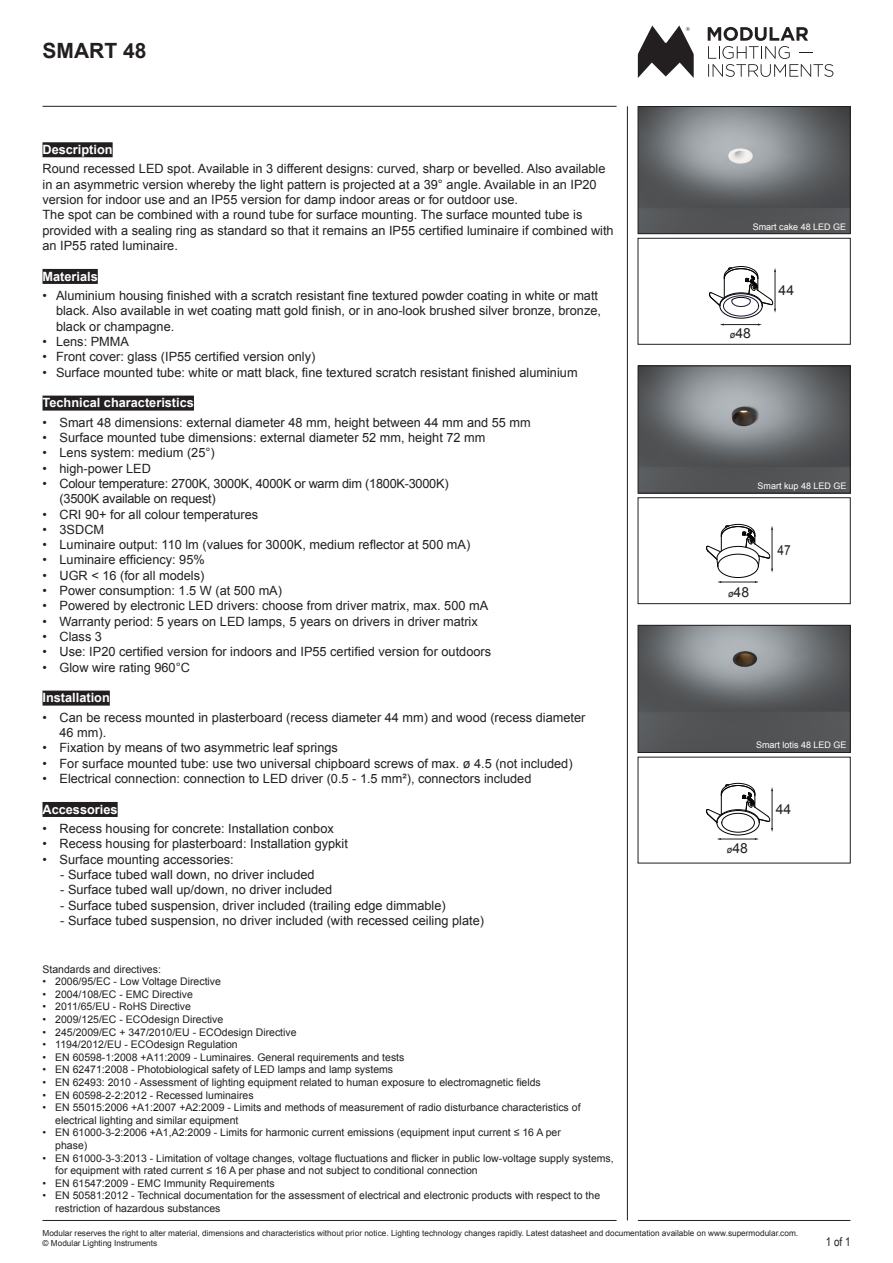
<style>
.page{position:relative;width:893px;height:1263px;background:#fff}
.page>*{position:absolute;margin:0;border:0;box-sizing:border-box;transform-origin:0 0}
.t1{font:700 21px "Arial";color:#231f20}
.t2{font:13.95px "Arial";letter-spacing:-.005em;color:#231f20}
.t3{font:13.95px "Arial";letter-spacing:-.005em;color:#231f20;scale:.85 1}
.t4{font:12.75px/15.3px "Arial";color:#231f20}
.t5{font:12.75px "Arial";letter-spacing:-.02em;color:#231f20}
.t6{font:700 12.75px "Arial";color:#fff}
.t7{font:12px "Arial Narrow";color:#231f20}
.t8{font:10.5px/12.6px "Arial";color:#231f20}
.t9{font:9px "Arial";color:#fff}
.t10{font:8.25px "Arial";color:#231f20}
.s1{font-style:italic;font-size:9.6px}
</style>
<div class="page">
<div style="left:43px;top:142px;width:70px;height:15px;background:#231f20"></div>
<div style="left:43px;top:269px;width:55px;height:15px;background:#231f20"></div>
<div style="left:43px;top:396px;width:151px;height:15px;background:#231f20"></div>
<div style="left:43px;top:691px;width:67px;height:15px;background:#231f20"></div>
<div style="left:43px;top:802px;width:75px;height:15px;background:#231f20"></div>
<hr style="left:43px;top:106px;width:574px;height:1px;background:#231f20">
<hr style="left:627px;top:106px;width:1px;height:1114px;background:#231f20">
<hr style="left:638px;top:1220px;width:212px;height:1px;background:#231f20">
<hr style="left:43px;top:1220px;width:574px;height:1px;background:#231f20">
<img style="left:640px;top:108px;width:208px;height:124px">
<div style="left:638px;top:106px;width:212px;height:128px;border:1px solid #231f20"></div>
<hr style="left:723px;top:324px;width:36px;height:1px;background:#231f20">
<div style="left:720px;top:293px;width:42px;height:25px;border:1px solid #040503;border-radius:50%"></div>
<div style="left:723px;top:296px;width:36px;height:20px;border:1px solid #16173d;border-radius:50%"></div>
<svg style="left:709px;top:266px;width:67px;height:47px"></svg>
<div style="left:638px;top:238px;width:212px;height:106px;border:1px solid #231f20"></div>
<img style="left:640px;top:368px;width:208px;height:123px">
<div style="left:638px;top:366px;width:212px;height:127px;border:1px solid #231f20"></div>
<hr style="left:720px;top:582px;width:36px;height:1px;background:#231f20">
<div style="left:718px;top:554px;width:41px;height:24px;border:1px solid #040503;border-radius:50%"></div>
<svg style="left:706px;top:524px;width:67px;height:48px"></svg>
<div style="left:638px;top:497px;width:212px;height:107px;border:1px solid #231f20"></div>
<img style="left:640px;top:627px;width:208px;height:124px">
<div style="left:638px;top:625px;width:212px;height:128px;border:1px solid #231f20"></div>
<hr style="left:720px;top:839px;width:36px;height:1px;background:#231f20">
<div style="left:717px;top:810px;width:42px;height:25px;border:1px solid #040503;border-radius:50%"></div>
<svg style="left:706px;top:783px;width:67px;height:49px"></svg>
<svg style="left:708px;top:27px;width:125px;height:50px"></svg>
<svg style="left:638px;top:26px;width:56px;height:52px"></svg>
<p class="t1" style="left:43px;top:36px;width:105px">SMART 48</p>
<p class="t6" style="left:43px;top:141px;width:72px">Description</p>
<p class="t4" style="left:43px;top:161px;width:564px">Round recessed LED spot. Available in 3 different designs: curved, sharp or bevelled. Also available in an asymmetric version whereby the light pattern is projected at a 39° angle. Available in an IP20 version for indoor use and an IP55 version for damp indoor areas or for outdoor use.</p>
<p class="t4" style="left:43px;top:207px;width:573px">The spot can be combined with a round tube for surface mounting. The surface mounted tube is provided with a sealing ring as standard so that it remains an IP55 certified luminaire if combined with an IP55 rated luminaire.</p>
<p class="t6" style="left:43px;top:268px;width:57px">Materials</p>
<p class="t4" style="left:56px;top:288px;width:546px;text-indent:-14px">• Aluminium housing finished with a scratch resistant fine textured powder coating in white or matt black. Also available in wet coating matt gold finish, or in ano-look brushed silver bronze, bronze, black or champagne.</p>
<p class="t4" style="left:43px;top:334px;width:88px">• Lens: PMMA</p>
<p class="t4" style="left:43px;top:349px;width:274px">• Front cover: glass (IP55 certified version only)</p>
<p class="t4" style="left:43px;top:365px;width:537px">• Surface mounted tube: white or matt black, fine textured scratch resistant finished aluminium</p>
<p class="t6" style="left:43px;top:394px;width:153px">Technical characteristics</p>
<p class="t4" style="left:43px;top:415px;width:490px">• Smart 48 dimensions: external diameter 48 mm, height between 44 mm and 55 mm</p>
<p class="t4" style="left:43px;top:430px;width:444px">• Surface mounted tube dimensions: external diameter 52 mm, height 72 mm</p>
<p class="t4" style="left:43px;top:445px;width:174px">• Lens system: medium (25°)</p>
<p class="t4" style="left:43px;top:461px;width:110px">• high-power LED</p>
<p class="t5" style="left:43px;top:475px;width:408px">• Colour temperature: 2700K, 3000K, 4000K or warm dim (1800K-3000K)</p>
<p class="t5" style="left:60px;top:490px;width:158px">(3500K available on request)</p>
<p class="t4" style="left:43px;top:507px;width:217px">• CRI 90+ for all colour temperatures</p>
<p class="t4" style="left:43px;top:522px;width:63px">• 3SDCM</p>
<p class="t4" style="left:43px;top:537px;width:429px">• Luminaire output: 110 lm (values for 3000K, medium reflector at 500 mA)</p>
<p class="t4" style="left:43px;top:552px;width:164px">• Luminaire efficiency: 95%</p>
<p class="t4" style="left:43px;top:568px;width:163px">• UGR &lt; 16 (for all models)</p>
<p class="t4" style="left:43px;top:583px;width:241px">• Power consumption: 1.5 W (at 500 mA)</p>
<p class="t4" style="left:43px;top:598px;width:447px">• Powered by electronic LED drivers: choose from driver matrix, max. 500 mA</p>
<p class="t4" style="left:43px;top:614px;width:437px">• Warranty period: 5 years on LED lamps, 5 years on drivers in driver matrix</p>
<p class="t4" style="left:43px;top:629px;width:61px">• Class 3</p>
<p class="t4" style="left:43px;top:644px;width:450px">• Use: IP20 certified version for indoors and IP55 certified version for outdoors</p>
<p class="t4" style="left:43px;top:660px;width:149px">• Glow wire rating 960°C</p>
<p class="t6" style="left:43px;top:689px;width:69px">Installation</p>
<p class="t4" style="left:60px;top:710px;width:527px;text-indent:-17px">• Can be recess mounted in plasterboard (recess diameter 44 mm) and wood (recess diameter<br>46 mm).</p>
<p class="t4" style="left:43px;top:740px;width:297px">• Fixation by means of two asymmetric leaf springs</p>
<p class="t4" style="left:43px;top:756px;width:532px">• For surface mounted tube: use two universal chipboard screws of max. ø 4.5 (not included)</p>
<p class="t4" style="left:43px;top:771px;width:490px">• Electrical connection: connection to LED driver (0.5 - 1.5 mm²), connectors included</p>
<p class="t6" style="left:43px;top:800px;width:77px">Accessories</p>
<p class="t4" style="left:43px;top:821px;width:293px">• Recess housing for concrete: Installation conbox</p>
<p class="t4" style="left:43px;top:836px;width:307px">• Recess housing for plasterboard: Installation gypkit</p>
<p class="t4" style="left:43px;top:852px;width:193px">• Surface mounting accessories:</p>
<p class="t4" style="left:60px;top:867px;width:256px">- Surface tubed wall down, no driver included</p>
<p class="t4" style="left:60px;top:882px;width:274px">- Surface tubed wall up/down, no driver included</p>
<p class="t4" style="left:60px;top:898px;width:387px">- Surface tubed suspension, driver included (trailing edge dimmable)</p>
<p class="t4" style="left:60px;top:913px;width:425px">- Surface tubed suspension, no driver included (with recessed ceiling plate)</p>
<p class="t8" style="left:43px;top:963px;width:120px">Standards and directives:</p>
<p class="t8" style="left:43px;top:975px;width:180px">• 2006/95/EC - Low Voltage Directive</p>
<p class="t8" style="left:43px;top:988px;width:152px">• 2004/108/EC - EMC Directive</p>
<p class="t8" style="left:43px;top:1000px;width:150px">• 2011/65/EU - RoHS Directive</p>
<p class="t8" style="left:43px;top:1013px;width:182px">• 2009/125/EC - ECOdesign Directive</p>
<p class="t8" style="left:43px;top:1026px;width:256px">• 245/2009/EC + 347/2010/EU - ECOdesign Directive</p>
<p class="t8" style="left:43px;top:1038px;width:197px">• 1194/2012/EU - ECOdesign Regulation</p>
<p class="t8" style="left:43px;top:1051px;width:363px">• EN 60598-1:2008 +A11:2009 - Luminaires. General requirements and tests</p>
<p class="t8" style="left:43px;top:1063px;width:352px">• EN 62471:2008 - Photobiological safety of LED lamps and lamp systems</p>
<p class="t8" style="left:43px;top:1076px;width:500px">• EN 62493: 2010 - Assessment of lighting equipment related to human exposure to electromagnetic fields</p>
<p class="t8" style="left:43px;top:1089px;width:213px">• EN 60598-2-2:2012 - Recessed luminaires</p>
<p class="t8" style="left:55px;top:1101px;width:527px;text-indent:-13px">• EN 55015:2006 +A1:2007 +A2:2009 - Limits and methods of measurement of radio disturbance characteristics of electrical lighting and similar equipment</p>
<p class="t8" style="left:55px;top:1126px;width:507px;text-indent:-13px">• EN 61000-3-2:2006 +A1,A2:2009 - Limits for harmonic current emissions (equipment input current ≤ 16 A per phase)</p>
<p class="t8" style="left:55px;top:1152px;width:560px;text-indent:-13px">• EN 61000-3-3:2013 - Limitation of voltage changes, voltage fluctuations and flicker in public low-voltage supply systems, for equipment with rated current ≤ 16 A per phase and not subject to conditional connection</p>
<p class="t8" style="left:43px;top:1177px;width:234px">• EN 61547:2009 - EMC Immunity Requirements</p>
<p class="t8" style="left:55px;top:1189px;width:546px;text-indent:-13px">• EN 50581:2012 - Technical documentation for the assessment of electrical and electronic products with respect to the restriction of hazardous substances</p>
<p class="t9" style="left:753px;top:221px;width:95px">Smart cake 48 LED GE</p>
<p class="t2" style="left:729px;top:324px;width:23px"><span class="s1">ø</span>48</p>
<p class="t2" style="left:779px;top:281px;width:17px">44</p>
<p class="t9" style="left:757px;top:480px;width:91px">Smart kup 48 LED GE</p>
<p class="t2" style="left:728px;top:583px;width:23px"><span class="s1">ø</span>48</p>
<p class="t3" style="left:777px;top:541px;width:17px">47</p>
<p class="t9" style="left:756px;top:739px;width:92px">Smart lotis 48 LED GE</p>
<p class="t2" style="left:726px;top:839px;width:23px"><span class="s1">ø</span>48</p>
<p class="t2" style="left:776px;top:800px;width:17px">44</p>
<p class="t10" style="left:43px;top:1228px;width:757px">Modular reserves the right to alter material, dimensions and characteristics without prior notice. Lighting technology changes rapidly. Latest datasheet and documentation available on www.supermodular.com.</p>
<p class="t10" style="left:43px;top:1238px;width:116px">© Modular Lighting Instruments</p>
<p class="t7" style="left:826px;top:1233px;width:26px">1 of 1</p>
</div>
